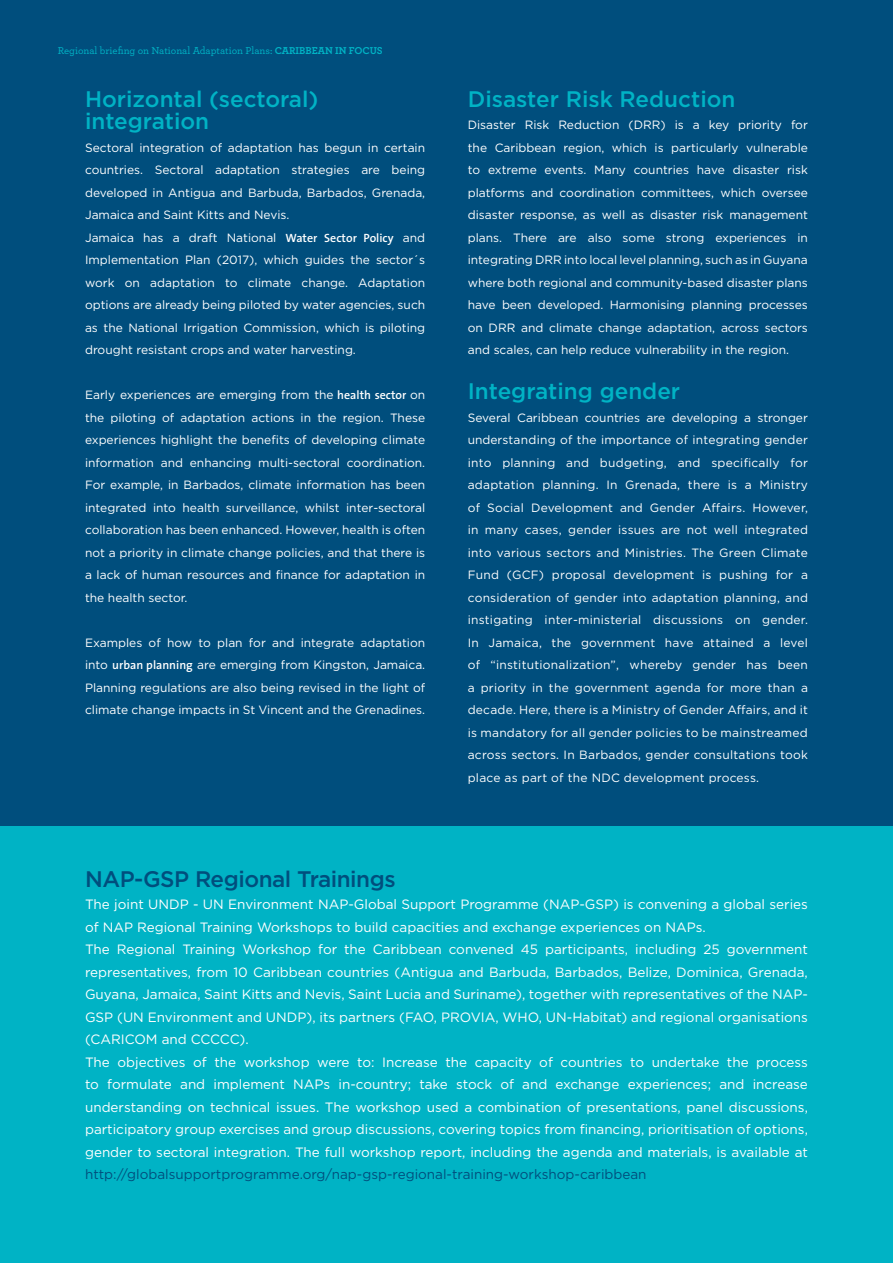
<style>
.page{position:relative;width:893px;height:1263px;background:#004e7d}
.page>*{position:absolute;margin:0;border:0;box-sizing:border-box;transform-origin:0 0}
.t1{font:500 22.5px/22.5px "Gotham";color:#00b3c5}
.t2{font:500 22.5px "Gotham";letter-spacing:-.02em;color:#004e7d}
.t3{font:13.5px/22.5px "Gotham";color:#fff}
.t4{font:13.5px "Gotham";color:#004e7d}
.t5{font:12px/22.5px "Gotham";color:#fff;text-align:justify}
.t6{font:500 10.5px "Archer";color:#00b3c5}
.s1{font-weight:700}
.s2{font-family:"The Sans";font-weight:600}
</style>
<div class="page">
<div style="left:0;top:826px;width:893px;height:437px;background:#00b3c5"></div>
<p class="t6" style="left:58px;top:43px;width:326px">Regional briefing on National Adaptation Plans: <span class="s1">CARIBBEAN IN FOCUS</span></p>
<h1 class="t1" style="left:85px;top:87px;width:235px">Horizontal (sectoral) integration</h1>
<p class="t5" style="left:85px;top:136px;width:342px;text-align:left">Sectoral integration of adaptation has begun in certain countries. Sectoral adaptation strategies are being developed in Antigua and Barbuda, Barbados, Grenada, Jamaica and Saint Kitts and Nevis.<br>Jamaica has a draft National <span class="s2">Water Sector Policy</span> and Implementation Plan (2017), which guides the sector´s work on adaptation to climate change. Adaptation options are already being piloted by water agencies, such as the National Irrigation Commission, which is piloting drought resistant crops and water harvesting.</p>
<p class="t5" style="left:85px;top:383px;width:342px">Early experiences are emerging from the <span class="s2">health sector</span> on the piloting of adaptation actions in the region. These experiences highlight the benefits of developing climate information and enhancing multi-sectoral coordination.<br>For example, in Barbados, climate information has been integrated into health surveillance, whilst inter-sectoral collaboration has been enhanced. However, health is often not a priority in climate change policies, and that there is a lack of human resources and finance for adaptation in the health sector.</p>
<p class="t5" style="left:85px;top:631px;width:342px">Examples of how to plan for and integrate adaptation into <span class="s2">urban planning</span> are emerging from Kingston, Jamaica.<br>Planning regulations are also being revised in the light of climate change impacts in St Vincent and the Grenadines.</p>
<h1 class="t1" style="left:468px;top:87px;width:269px">Disaster Risk Reduction</h1>
<p class="t5" style="left:468px;top:113px;width:342px">Disaster Risk Reduction (DRR) is a key priority for the Caribbean region, which is particularly vulnerable to extreme events. Many countries have disaster risk platforms and coordination committees, which oversee disaster response, as well as disaster risk management plans. There are also some strong experiences in integrating DRR into local level planning, such as in Guyana where both regional and community-based disaster plans have been developed. Harmonising planning processes on DRR and climate change adaptation, across sectors and scales, can help reduce vulnerability in the region.</p>
<h1 class="t1" style="left:468px;top:380px;width:214px">Integrating gender</h1>
<p class="t5" style="left:468px;top:406px;width:342px">Several Caribbean countries are developing a stronger understanding of the importance of integrating gender into planning and budgeting, and specifically for adaptation planning. In Grenada, there is a Ministry of Social Development and Gender Affairs. However, in many cases, gender issues are not well integrated into various sectors and Ministries. The Green Climate Fund (GCF) proposal development is pushing for a consideration of gender into adaptation planning, and instigating inter-ministerial discussions on gender.<br>In Jamaica, the government have attained a level of “institutionalization”, whereby gender has been a priority in the government agenda for more than a decade. Here, there is a Ministry of Gender Affairs, and it is mandatory for all gender policies to be mainstreamed across sectors. In Barbados, gender consultations took place as part of the NDC development process.</p>
<h1 class="t2" style="left:85px;top:864px;width:312px">NAP-GSP Regional Trainings</h1>
<p class="t3" style="left:85px;top:893px;width:724px">The joint UNDP - UN Environment NAP-Global Support Programme (NAP-GSP) is convening a global series of NAP Regional Training Workshops to build capacities and exchange experiences on NAPs.<br>The Regional Training Workshop for the Caribbean convened 45 participants, including 25 government representatives, from 10 Caribbean countries (Antigua and Barbuda, Barbados, Belize, Dominica, Grenada, Guyana, Jamaica, Saint Kitts and Nevis, Saint Lucia and Suriname), together with representatives of the NAP-GSP (UN Environment and UNDP), its partners (FAO, PROVIA, WHO, UN-Habitat) and regional organisations (CARICOM and CCCCC).<br>The objectives of the workshop were to: Increase the capacity of countries to undertake the process to formulate and implement NAPs in-country; take stock of and exchange experiences; and increase understanding on technical issues. The workshop used a combination of presentations, panel discussions, participatory group exercises and group discussions, covering topics from financing, prioritisation of options, gender to sectoral integration. The full workshop report, including the agenda and materials, is available at</p>
<p class="t4" style="left:85px;top:1166px;width:563px">http://globalsupportprogramme.org/nap-gsp-regional-training-workshop-caribbean</p>
</div>
